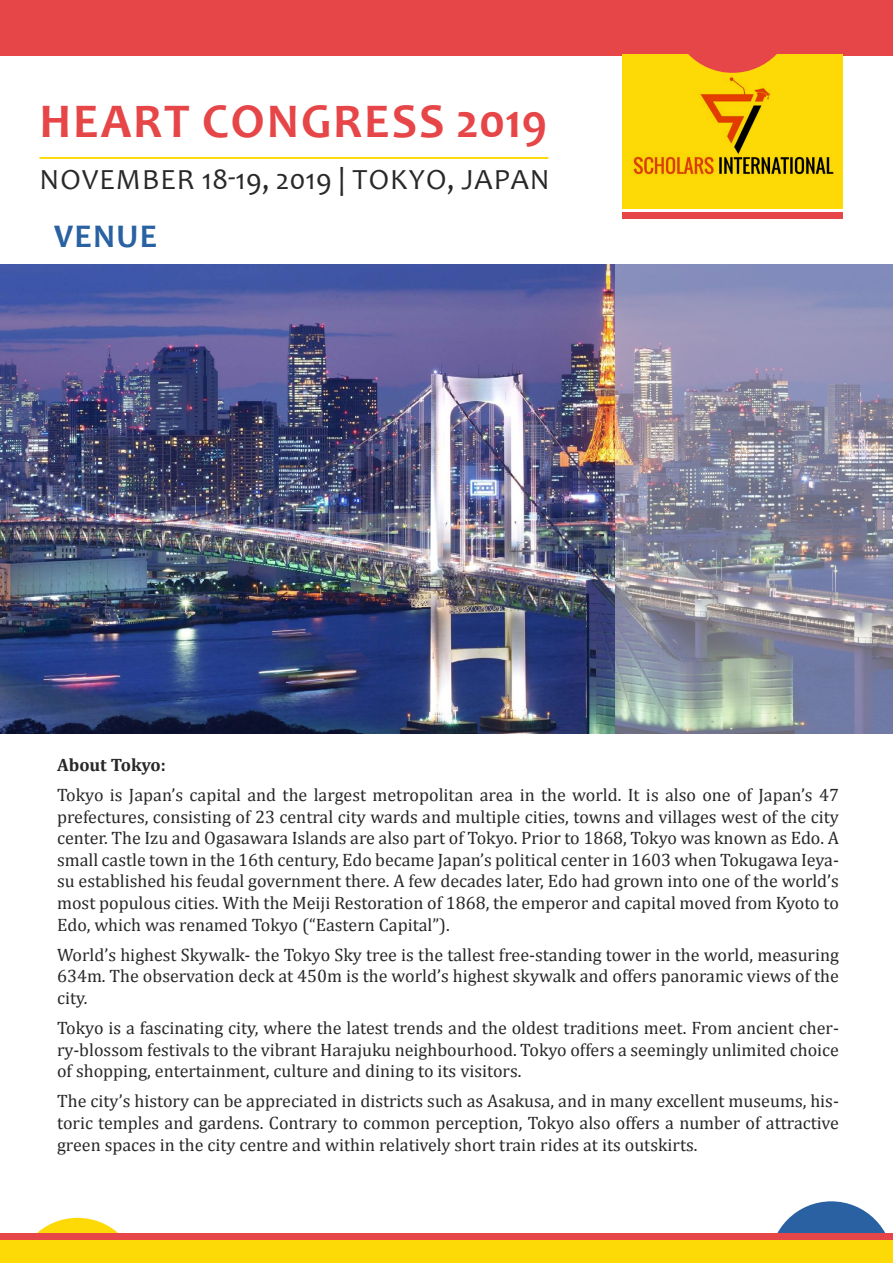
<style>
.page{position:relative;width:893px;height:1263px;background:#fff}
.page>*{position:absolute;margin:0;border:0;box-sizing:border-box;transform-origin:0 0}
.t1{font:700 48.6px "Candara";letter-spacing:.04em;color:#e64647}
.t2{font:700 33.3px "Candara";letter-spacing:.04em;color:#2a61a2}
.t3{font:29.4px "Candara";letter-spacing:.04em;color:#292829}
.t4{font:18px/21.6px "Cambria";color:#292829;text-align:justify}
.t5{font:700 18px "Cambria";letter-spacing:-.005em;color:#292829}
</style>
<div class="page">
<div style="left:0;top:0;width:893px;height:55px;background:#e64647"></div>
<div style="left:622px;top:54px;width:220px;height:154px;background:#fdd905"></div>
<div style="left:622px;top:212px;width:220px;height:7px;background:#e64647"></div>
<img style="left:633px;top:77px;width:201px;height:98px">
<svg style="left:688px;top:54px;width:89px;height:19px"></svg>
<hr style="left:40px;top:157px;width:508px;height:2px;background:#fdd905">
<img style="left:0;top:264px;width:615px;height:470px">
<img style="left:615px;top:264px;width:278px;height:470px">
<svg style="left:38px;top:1218px;width:79px;height:14px"></svg>
<svg style="left:778px;top:1201px;width:107px;height:31px"></svg>
<div style="left:0;top:1236px;width:893px;height:27px;background:#fdd905"></div>
<div style="left:0;top:1232px;width:893px;height:7px;background:#e64647"></div>
<h1 class="t1" style="left:40px;top:91px;width:509px">HEART CONGRESS 2019</h1>
<h3 class="t3" style="left:40px;top:161px;width:506px">NOVEMBER 18-19, 2019 | TOKYO, JAPAN</h3>
<h2 class="t2" style="left:54px;top:216px;width:105px">VENUE</h2>
<p class="t5" style="left:57px;top:752px;width:110px">About Tokyo:</p>
<p class="t4" style="left:57px;top:784px;width:783px">Tokyo is Japan’s capital and the largest metropolitan area in the world. It is also one of Japan’s 47 prefectures, consisting of 23 central city wards and multiple cities, towns and villages west of the city center. The Izu and Ogasawara Islands are also part of Tokyo. Prior to 1868, Tokyo was known as Edo. A small castle town in the 16th century, Edo became Japan’s political center in 1603 when Tokugawa Ieya&shy;su established his feudal government there. A few decades later, Edo had grown into one of the world’s most populous cities. With the Meiji Restoration of 1868, the emperor and capital moved from Kyoto to Edo, which was renamed Tokyo (“Eastern Capital”).</p>
<p class="t4" style="left:57px;top:944px;width:783px">World’s highest Skywalk- the Tokyo Sky tree is the tallest free-standing tower in the world, measuring 634m. The observation deck at 450m is the world’s highest skywalk and offers panoramic views of the city.</p>
<p class="t4" style="left:57px;top:1017px;width:783px">Tokyo is a fascinating city, where the latest trends and the oldest traditions meet. From ancient cher&shy;ry-blossom festivals to the vibrant Harajuku neighbourhood. Tokyo offers a seemingly unlimited choice of shopping, entertainment, culture and dining to its visitors.</p>
<p class="t4" style="left:57px;top:1090px;width:783px">The city’s history can be appreciated in districts such as Asakusa, and in many excellent museums, his&shy;toric temples and gardens. Contrary to common perception, Tokyo also offers a number of attractive green spaces in the city centre and within relatively short train rides at its outskirts.</p>
</div>
